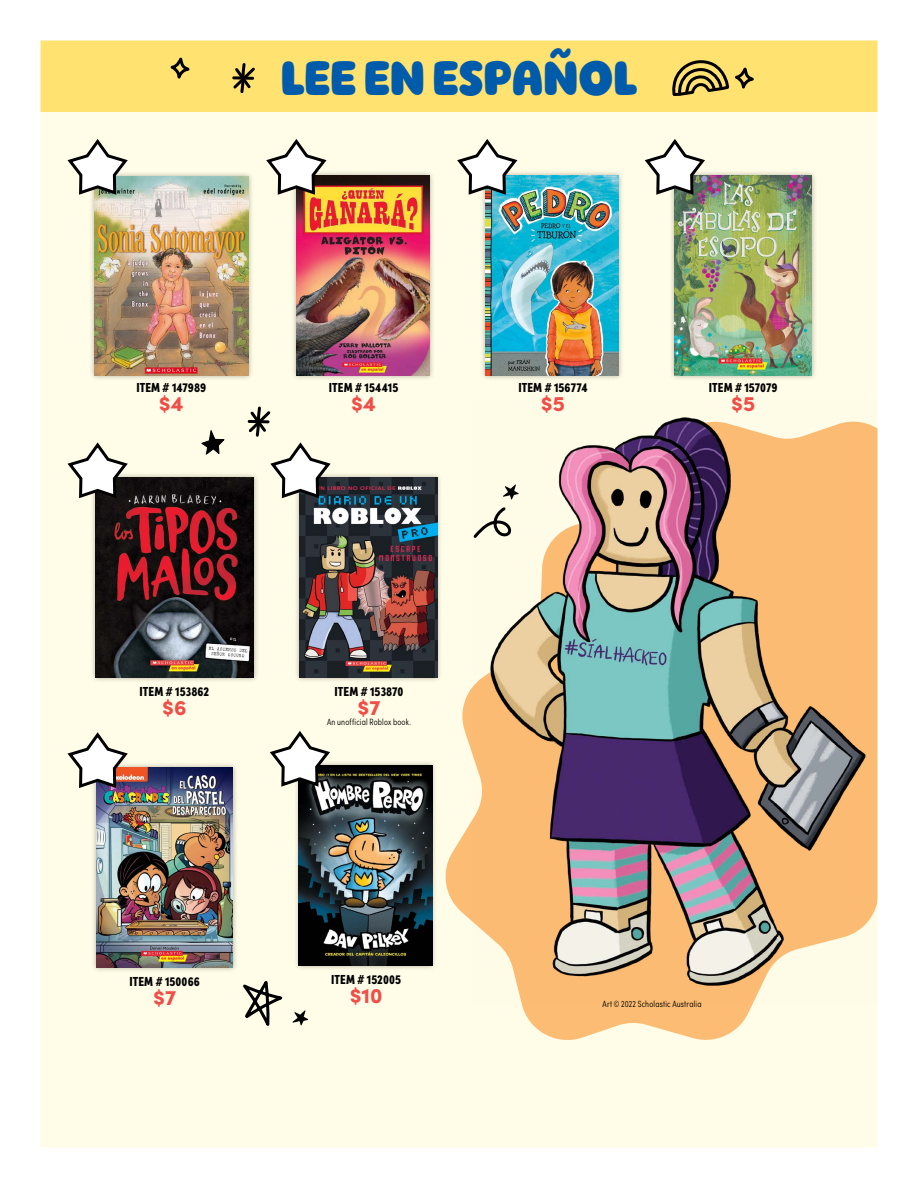
<style>
.page{position:relative;width:918px;height:1188px;background:#fff}
.page>*{position:absolute;margin:0;border:0;box-sizing:border-box;transform-origin:0 0}
.t1{font:700 46.5px "Rabie";color:#005baa}
.t2{font:900 21px "Sofia Pro";color:#f04e48}
.t3{font:900 13.2px "Sofia Pro Condensed";letter-spacing:.005em;color:#000}
.t4{font:300 9px "Sofia Pro Condensed";letter-spacing:.02em;color:#000}
</style>
<div class="page">
<img style="left:40px;top:40px;width:838px;height:1108px">
<h1 class="t1" style="left:281px;top:51px;width:358px">LEE EN ESPAÑOL</h1>
<p class="t3" style="left:136px;top:377px;width:71px">ITEM # 147989</p>
<h2 class="t2" style="left:159px;top:388px;width:26px">$4</h2>
<p class="t3" style="left:329px;top:377px;width:71px">ITEM # 154415</p>
<h2 class="t2" style="left:351px;top:388px;width:26px">$4</h2>
<p class="t3" style="left:518px;top:377px;width:71px">ITEM # 156774</p>
<h2 class="t2" style="left:541px;top:388px;width:26px">$5</h2>
<p class="t3" style="left:709px;top:377px;width:70px">ITEM # 157079</p>
<h2 class="t2" style="left:731px;top:388px;width:26px">$5</h2>
<p class="t3" style="left:140px;top:681px;width:71px">ITEM # 153862</p>
<h2 class="t2" style="left:162px;top:691px;width:26px">$6</h2>
<p class="t3" style="left:334px;top:681px;width:70px">ITEM # 153870</p>
<h2 class="t2" style="left:357px;top:691px;width:24px">$7</h2>
<p class="t4" style="left:327px;top:716px;width:85px">An unofficial Roblox book.</p>
<p class="t3" style="left:129px;top:971px;width:72px">ITEM # 150066</p>
<h2 class="t2" style="left:153px;top:981px;width:24px">$7</h2>
<p class="t3" style="left:331px;top:969px;width:71px">ITEM # 152005</p>
<h2 class="t2" style="left:350px;top:980px;width:34px">$10</h2>
<p class="t4" style="left:603px;top:997px;width:100px">Art © 2022 Scholastic Australia</p>
</div>
